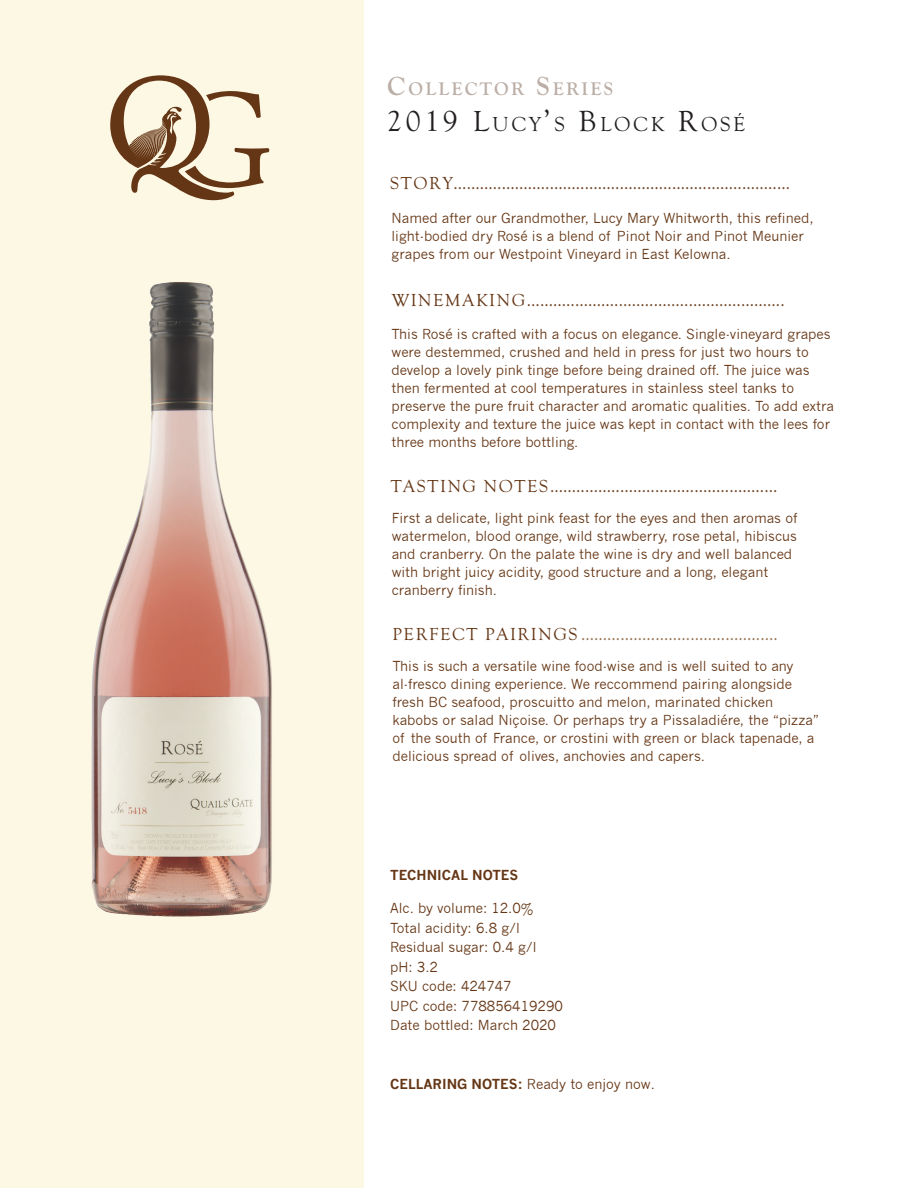
<style>
.page{position:relative;width:918px;height:1188px;background:#fff}
.page>*{position:absolute;margin:0;border:0;box-sizing:border-box;transform-origin:0 0}
.t1{font:21px "Goudy Old Sty";letter-spacing:.12em;color:#231f20}
.t2{font:700 18.9px "Goudy Old Sty";letter-spacing:.12em;color:#bbaea6}
.t3{font:18px "Goudy Old Sty";letter-spacing:.09em;color:#653615}
.t4{font:18px "Goudy Old Sty";letter-spacing:.09em;color:#8f6845}
.t5{font:13.5px/18px "News Gothic";color:#653615}
.t6{font:700 13.5px "News Gothic";color:#653615}
.s1{font-size:27px}
.s2{font-size:30px}
.s3{color:#653615}
.s4{font-weight:700}
</style>
<div class="page">
<div style="left:0;top:0;width:364px;height:1188px;background:#fdf8e4"></div>
<svg style="left:110px;top:75px;width:160px;height:125px"></svg>
<img style="left:91px;top:282px;width:181px;height:635px">
<h2 class="t2" style="left:387px;top:78px;width:228px"><span class="s1">C</span>OLLECTOR <span class="s1">S</span>ERIES</h2>
<h1 class="t1" style="left:387px;top:112px;width:360px"><span class="s2">2019 L</span>UCY<span class="s2">’</span>S <span class="s2">B</span>LOCK <span class="s2">R</span>OSÉ</h1>
<h3 class="t3" style="left:390px;top:173px;width:401px">STORY.............................................................................</h3>
<p class="t5" style="left:392px;top:209px;width:424px">Named after our Grandmother, Lucy Mary Whitworth, this refined, light-bodied dry Rosé is a blend of Pinot Noir and Pinot Meunier grapes from our Westpoint Vineyard in East Kelowna.</p>
<h3 class="t3" style="left:392px;top:290px;width:395px">WINEMAKING...........................................................</h3>
<p class="t5" style="left:392px;top:325px;width:444px">This Rosé is crafted with a focus on elegance. Single-vineyard grapes were destemmed, crushed and held in press for just two hours to develop a lovely pink tinge before being drained off. The juice was then fermented at cool temperatures in stainless steel tanks to preserve the pure fruit character and aromatic qualities. To add extra complexity and texture the juice was kept in contact with the lees for three months before bottling.</p>
<h3 class="t3" style="left:391px;top:476px;width:388px">TASTING NOTES....................................................</h3>
<p class="t5" style="left:392px;top:509px;width:407px">First a delicate, light pink feast for the eyes and then aromas of watermelon, blood orange, wild strawberry, rose petal, hibiscus and cranberry. On the palate the wine is dry and well balanced with bright juicy acidity, good structure and a long, elegant cranberry finish.</p>
<h3 class="t4" style="left:392px;top:624px;width:387px"><span class="s3">PERFECT PAIRINGS</span> .............................................</h3>
<p class="t5" style="left:392px;top:657px;width:428px">This is such a versatile wine food-wise and is well suited to any al-fresco dining experience. We reccommend pairing alongside fresh BC seafood, proscuitto and melon, marinated chicken kabobs or salad Niçoise. Or perhaps try a Pissaladiére, the “pizza” of the south of France, or crostini with green or black tapenade, a delicious spread of olives, anchovies and capers.</p>
<p class="t6" style="left:390px;top:867px;width:130px">TECHNICAL NOTES</p>
<p class="t5" style="left:390px;top:899px;width:174px;line-height:19.5px">Alc. by volume: 12.0%<br>Total acidity: 6.8 g/l<br>Residual sugar: 0.4 g/l<br>pH: 3.2<br>SKU code: 424747<br>UPC code: 778856419290<br>Date bottled: March 2020</p>
<p class="t5" style="left:390px;top:1075px;width:266px"><span class="s4">CELLARING NOTES:</span> Ready to enjoy now.</p>
</div>
